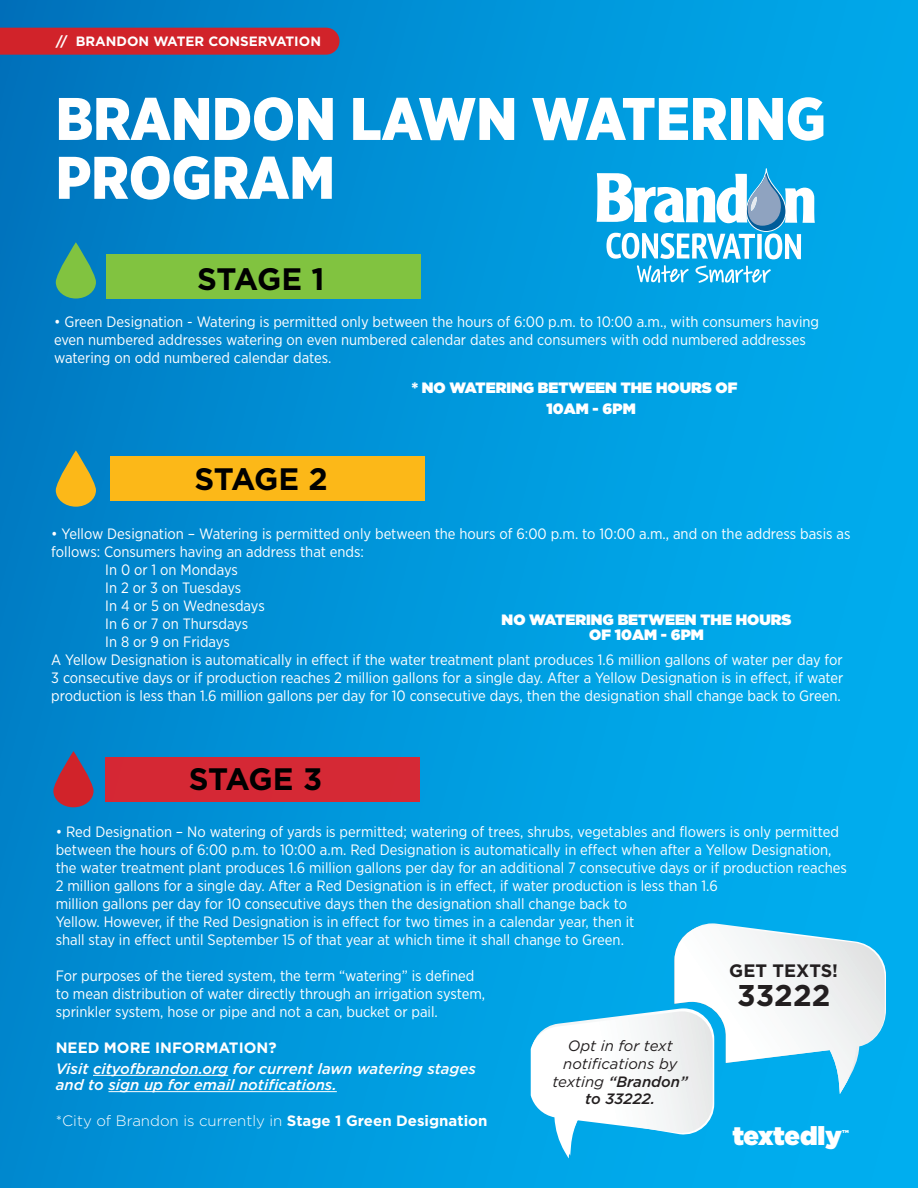
<style>
.page{position:relative;width:918px;height:1188px;background:#fff}
.page>*{position:absolute;margin:0;border:0;box-sizing:border-box;transform-origin:0 0}
.t1{font:900 60px "Gotham Narrow";color:#fff}
.t2{font:700 31.05px "Gotham";letter-spacing:-.03em;color:#000}
.t3{font:700 30px "Gotham";color:#231f20}
.t4{font:900 25.95px "Gotham";letter-spacing:-.015em;color:#fff}
.t5{font:700 18px "Gotham";color:#231f20}
.t6{font:15px/18px "Gotham Narrow";color:#fff}
.t7{font:italic 500 15px/16.4px "Gotham";color:#fff}
.t8{font:900 15px "Gotham";color:#fff}
.t9{font:300 15px "Gotham";color:#fff}
.t10{font:italic 15px "Gotham";color:#231f20}
.t11{font:italic 500 15px "Gotham";color:#231f20}
.t12{font:700 15px "Gotham";color:#fff}
.t13{font:700 13.5px "Gotham";color:#fff}
.t14{font:900 4.2px "Gotham";color:#fff}
.s1{font-weight:400}
.s2{font-weight:700}
</style>
<div class="page">
<div style="left:0;top:0;width:918px;height:1188px;background:linear-gradient(to right,#0081c8,#00aff0)"></div>
<svg style="left:637px;top:265px;width:52px;height:18px"></svg>
<svg style="left:695px;top:266px;width:76px;height:17px"></svg>
<svg style="left:597px;top:169px;width:218px;height:90px"></svg>
<div style="left:107px;top:254px;width:314px;height:45px;background:#81c340"></div>
<div style="left:111px;top:456px;width:314px;height:45px;background:#fcb818"></div>
<div style="left:105px;top:757px;width:314px;height:45px;background:#d52835"></div>
<svg style="left:56px;top:242px;width:40px;height:57px;background:#50a771"></svg>
<svg style="left:56px;top:450px;width:40px;height:57px;background:#9ca259"></svg>
<svg style="left:53px;top:751px;width:41px;height:56px;background:#814867"></svg>
<hr style="left:93px;top:1075px;width:135px;height:1px;background:#fff">
<hr style="left:108px;top:1091px;width:229px;height:1px;background:#fff">
<div style="left:0;top:28px;width:340px;height:27px;background:#d1232a"></div>
<svg style="left:531px;top:923px;width:355px;height:235px"></svg>
<p class="t13" style="left:56px;top:33px;width:267px">// BRANDON WATER CONSERVATION</p>
<p class="t1" style="left:56px;top:79px;width:771px">BRANDON LAWN WATERING</p>
<p class="t1" style="left:56px;top:138px;width:281px">PROGRAM</p>
<p class="t2" style="left:197px;top:258px;width:129px">STAGE 1</p>
<p class="t6" style="left:54px;top:313px;width:767px">• Green Designation - Watering is permitted only between the hours of 6:00 p.m. to 10:00 a.m., with consumers having even numbered addresses watering on even numbered calendar dates and consumers with odd numbered addresses watering on odd numbered calendar dates.</p>
<p class="t8" style="left:412px;top:377px;width:327px">* NO WATERING BETWEEN THE HOURS OF</p>
<p class="t8" style="left:547px;top:398px;width:91px">10AM - 6PM</p>
<p class="t2" style="left:194px;top:459px;width:135px">STAGE 2</p>
<p class="t6" style="left:51px;top:525px;width:801px">• Yellow Designation – Watering is permitted only between the hours of 6:00 p.m. to 10:00 a.m., and on the address basis as follows: Consumers having an address that ends:</p>
<p class="t6" style="left:105px;top:561px;width:134px">In 0 or 1 on Mondays</p>
<p class="t6" style="left:105px;top:579px;width:137px">In 2 or 3 on Tuesdays</p>
<p class="t6" style="left:105px;top:597px;width:161px">In 4 or 5 on Wednesdays</p>
<p class="t6" style="left:105px;top:615px;width:144px">In 6 or 7 on Thursdays</p>
<p class="t6" style="left:105px;top:633px;width:126px">In 8 or 9 on Fridays</p>
<p class="t6" style="left:51px;top:651px;width:794px;text-align:justify">A Yellow Designation is automatically in effect if the water treatment plant produces 1.6 million gallons of water per day for 3 consecutive days or if production reaches 2 million gallons for a single day. After a Yellow Designation is in effect, if water production is less than 1.6 million gallons per day for 10 consecutive days, then the designation shall change back to Green.</p>
<p class="t8" style="left:502px;top:609px;width:291px">NO WATERING BETWEEN THE HOURS</p>
<p class="t8" style="left:589px;top:624px;width:116px">OF 10AM - 6PM</p>
<p class="t2" style="left:189px;top:758px;width:135px">STAGE 3</p>
<p class="t6" style="left:56px;top:822px;width:793px">• Red Designation – No watering of yards is permitted; watering of trees, shrubs, vegetables and flowers is only permitted between the hours of 6:00 p.m. to 10:00 a.m. Red Designation is automatically in effect when after a Yellow Designation, the water treatment plant produces 1.6 million gallons per day for an additional 7 consecutive days or if production reaches 2 million gallons for a single day. After a Red Designation is in effect, if water production is less than 1.6<br>million gallons per day for 10 consecutive days then the designation shall change back to<br>Yellow. However, if the Red Designation is in effect for two times in a calendar year, then it<br>shall stay in effect until September 15 of that year at which time it shall change to Green.</p>
<p class="t6" style="left:56px;top:966px;width:431px">For purposes of the tiered system, the term “watering” is defined to mean distribution of water directly through an irrigation system, sprinkler system, hose or pipe and not a can, bucket or pail.</p>
<p class="t12" style="left:56px;top:1038px;width:222px">NEED MORE INFORMATION?</p>
<p class="t7" style="left:56px;top:1060px;width:422px">Visit cityofbrandon.org for current lawn watering stages and to sign up for email notifications.</p>
<p class="t5" style="left:729px;top:958px;width:110px">GET TEXTS!</p>
<p class="t3" style="left:737px;top:976px;width:95px">33222</p>
<p class="t10" style="left:568px;top:1036px;width:106px">Opt in for text</p>
<p class="t10" style="left:563px;top:1054px;width:116px">notifications by</p>
<p class="t11" style="left:552px;top:1071px;width:137px"><span class="s1">texting</span> “Brandon”</p>
<p class="t11" style="left:585px;top:1089px;width:71px">to 33222.</p>
<p class="t9" style="left:56px;top:1111px;width:433px">*City of Brandon is currently in <span class="s2">Stage 1 Green Designation</span></p>
<p class="t4" style="left:732px;top:1117px;width:111px">textedly</p>
<p class="t14" style="left:842px;top:1129px;width:8px">TM</p>
</div>
